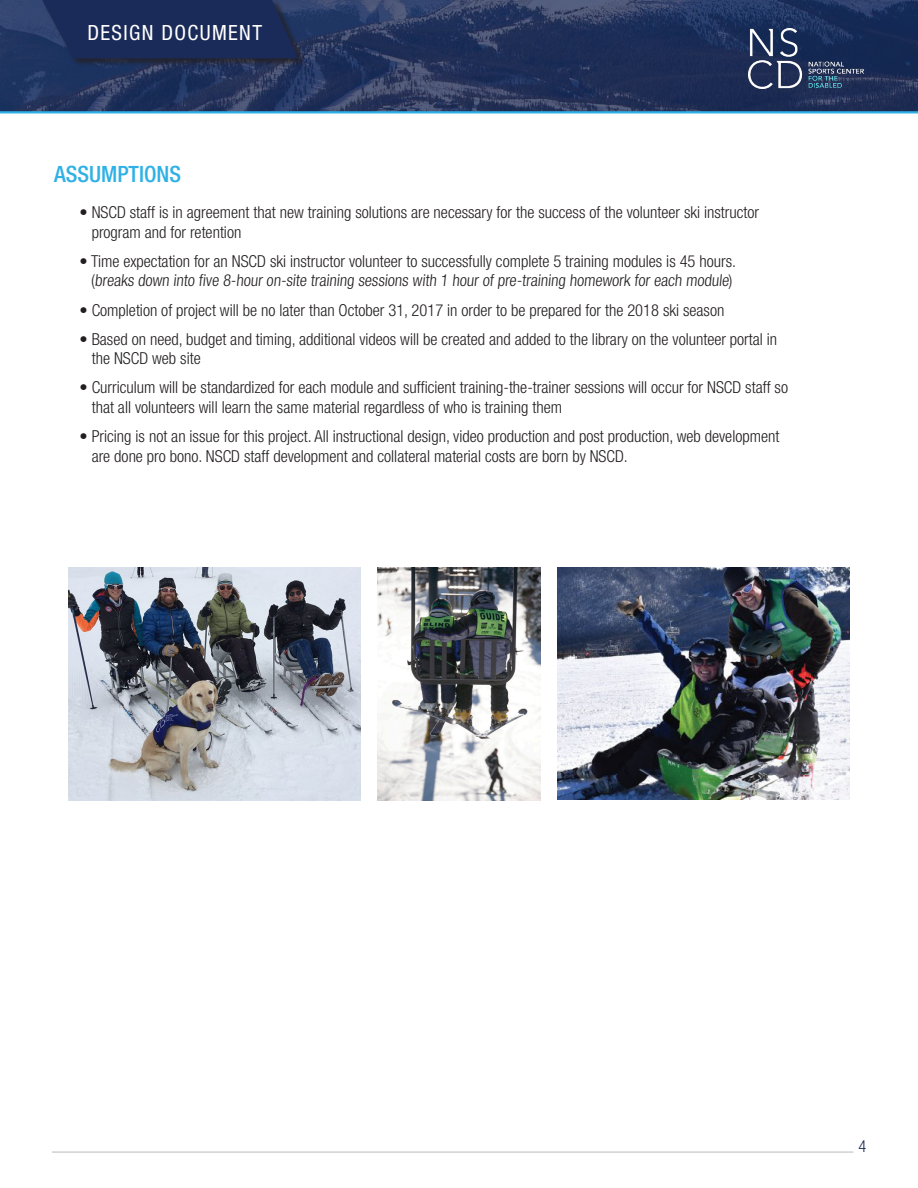
<style>
.page{position:relative;width:918px;height:1188px;background:#fff}
.page>*{position:absolute;margin:0;border:0;box-sizing:border-box;transform-origin:0 0}
.big_heads{font:500 condensed 22.5px "Helvetica Neue LT Std";color:#2fb1e6}
.t1{font:condensed 21px "Helvetica Neue LT Std";letter-spacing:.065em;color:#fff}
.body_copy{font:300 condensed 16.5px/19.5px "Helvetica Neue LT Std";color:#231f20}
.t2{font:300 condensed 16.5px "Helvetica Neue LT Std";color:#1b2b59}
</style>
<div class="page">
<img style="left:69px;top:568px;width:292px;height:232px">
<svg style="left:0;top:0;width:918px;height:111px;fill:#1f2f57"></svg>
<div style="left:42px;top:0;width:264px;height:67px;background:#231f20;opacity:.75"></div>
<svg style="left:42px;top:0;width:256px;height:58px"></svg>
<img style="left:749px;top:28px;width:115px;height:61px">
<hr style="left:0;top:111px;width:918px;height:2px;background:#2fb1e6">
<hr style="left:52px;top:1152px;width:802px;height:1px;background:#bdbbbb">
<img style="left:377px;top:567px;width:164px;height:233px">
<img style="left:557px;top:568px;width:292px;height:232px">
<p class="t1" style="left:87px;top:20px;width:176px">DESIGN DOCUMENT</p>
<p class="big_heads" style="left:54px;top:161px;width:129px">ASSUMPTIONS</p>
<p class="body_copy" style="left:92px;top:202px;width:669px;text-indent:-12px">• NSCD staff is in agreement that new training solutions are necessary for the success of the volunteer ski instructor program and for retention</p>
<p class="body_copy" style="left:79px;top:251px;width:658px;text-align:center">• Time expectation for an NSCD ski instructor volunteer to successfully complete 5 training modules is 45 hours. (breaks down into five 8-hour on-site training sessions with 1 hour of pre-training homework for each module)</p>
<p class="body_copy" style="left:79px;top:300px;width:646px">• Completion of project will be no later than October 31, 2017 in order to be prepared for the 2018 ski season</p>
<p class="body_copy" style="left:92px;top:329px;width:687px;text-indent:-12px">• Based on need, budget and timing, additional videos will be created and added to the library on the volunteer portal in the NSCD web site</p>
<p class="body_copy" style="left:92px;top:378px;width:698px;text-indent:-12px">• Curriculum will be standardized for each module and sufficient training-the-trainer sessions will occur for NSCD staff so that all volunteers will learn the same material regardless of who is training them</p>
<p class="body_copy" style="left:92px;top:426px;width:689px;text-indent:-12px">• Pricing is not an issue for this project. All instructional design, video production and post production, web development are done pro bono. NSCD staff development and collateral material costs are born by NSCD.</p>
<p class="t2" style="left:858px;top:1137px;width:9px">4</p>
</div>
